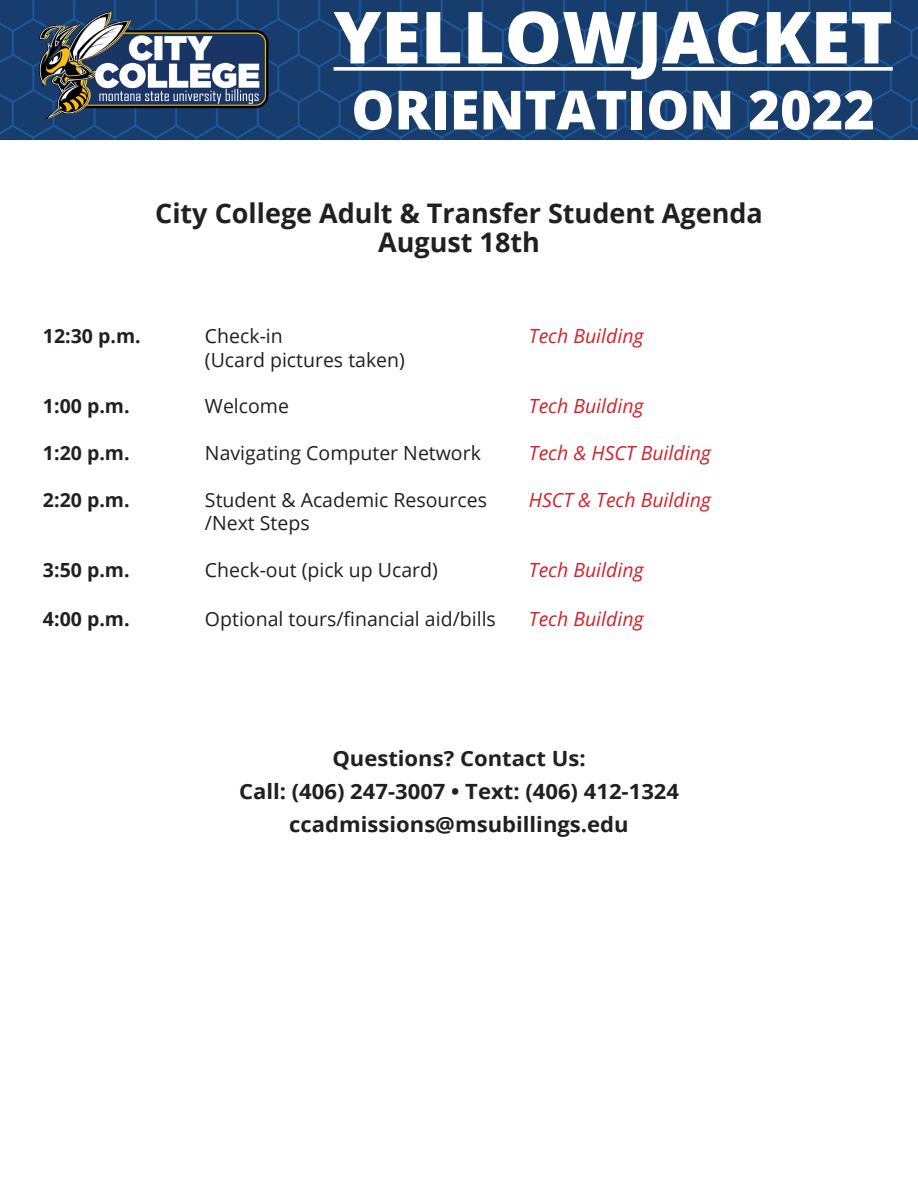
<style>
.page{position:relative;width:918px;height:1188px;background:#fff}
.page>*{position:absolute;margin:0;border:0;box-sizing:border-box;transform-origin:0 0}
.t1{font:800 72px "Open Sans";color:#fff}
.t2{font:800 54px "Open Sans";color:#fff}
.t3{font:700 27px "Open Sans";color:#231f20}
.t4{font:700 21px "Open Sans";color:#231f20;scale:1.05 1}
.t5{font:19.5px "Open Sans";color:#231f20}
.t6{font:italic 19.5px "Open Sans";color:#d1232a}
.t7{font:700 19.5px "Open Sans";color:#231f20}
</style>
<div class="page">
<img style="left:0;top:0;width:918px;height:139px">
<svg style="left:334px;top:67px;width:303px;height:4px"></svg>
<svg style="left:662px;top:67px;width:231px;height:4px"></svg>
<img style="left:34px;top:9px;width:236px;height:113px">
<p class="t1" style="left:334px;top:-17px;width:561px">YELLOWJACKET</p>
<p class="t2" style="left:351px;top:69px;width:525px">ORIENTATION 2022</p>
<p class="t3" style="left:155px;top:194px;width:609px">City College Adult &amp; Transfer Student Agenda</p>
<p class="t3" style="left:378px;top:223px;width:163px">August 18th</p>
<p class="t7" style="left:43px;top:322px;width:99px">12:30 p.m.</p>
<p class="t5" style="left:205px;top:323px;width:79px">Check-in</p>
<p class="t6" style="left:529px;top:323px;width:116px">Tech Building</p>
<p class="t5" style="left:205px;top:346px;width:202px">(Ucard pictures taken)</p>
<p class="t7" style="left:43px;top:393px;width:88px">1:00 p.m.</p>
<p class="t5" style="left:205px;top:393px;width:86px">Welcome</p>
<p class="t6" style="left:529px;top:393px;width:116px">Tech Building</p>
<p class="t7" style="left:43px;top:439px;width:88px">1:20 p.m.</p>
<p class="t5" style="left:205px;top:440px;width:277px">Navigating Computer Network</p>
<p class="t6" style="left:529px;top:440px;width:183px">Tech &amp; HSCT Building</p>
<p class="t7" style="left:43px;top:486px;width:88px">2:20 p.m.</p>
<p class="t5" style="left:205px;top:487px;width:283px">Student &amp; Academic Resources</p>
<p class="t6" style="left:529px;top:487px;width:183px">HSCT &amp; Tech Building</p>
<p class="t5" style="left:205px;top:510px;width:106px">/Next Steps</p>
<p class="t7" style="left:43px;top:556px;width:88px">3:50 p.m.</p>
<p class="t5" style="left:205px;top:557px;width:234px">Check-out (pick up Ucard)</p>
<p class="t6" style="left:529px;top:557px;width:116px">Tech Building</p>
<p class="t7" style="left:43px;top:605px;width:88px">4:00 p.m.</p>
<p class="t5" style="left:205px;top:605px;width:292px">Optional tours/financial aid/bills</p>
<p class="t6" style="left:529px;top:605px;width:116px">Tech Building</p>
<p class="t4" style="left:332px;top:743px;width:243px">Questions? Contact Us:</p>
<p class="t4" style="left:239px;top:776px;width:421px">Call: (406) 247-3007 • Text: (406) 412-1324</p>
<p class="t4" style="left:289px;top:809px;width:325px">ccadmissions@msubillings.edu</p>
</div>
